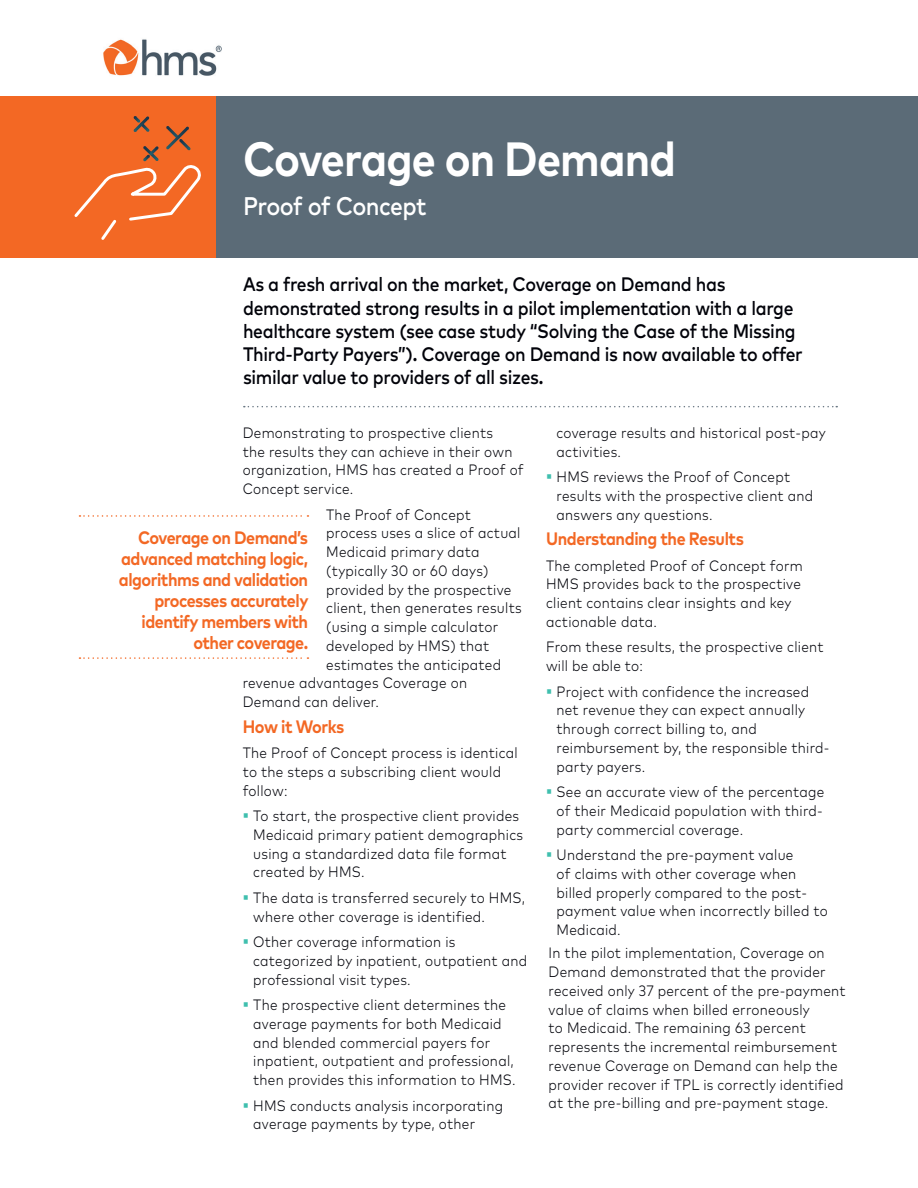
<style>
.page{position:relative;width:918px;height:1188px;background:#fff}
.page>*{position:absolute;margin:0;border:0;box-sizing:border-box;transform-origin:0 0}
.t1{font:700 48px "Mark Pro";letter-spacing:-.02em;color:#fff;scale:.9 1}
.t2{font:500 25.5px "Mark Pro";letter-spacing:-.03em;color:#fff;scale:.9 1}
.t3{font:500 19.5px/23.2px "Mark Pro";letter-spacing:-.02em;color:#010209;scale:.9 1}
.t4{font:700 18px/21px "Mark Pro";letter-spacing:-.03em;color:#f36824;text-align:right;scale:.9 1}
.t5{font:300 15px/18.8px "Mark OT";letter-spacing:.02em;color:#010209;scale:.9 1}
</style>
<div class="page">
<div style="left:216px;top:96px;width:702px;height:162px;background:#5b6b77"></div>
<svg style="left:244px;top:406px;width:593px;height:1px"></svg>
<img style="left:103px;top:39px;width:119px;height:37px">
<svg style="left:79px;top:515px;width:229px;height:2px"></svg>
<svg style="left:79px;top:657px;width:229px;height:2px"></svg>
<div style="left:0;top:96px;width:216px;height:162px;background:#f36824"></div>
<svg style="left:74px;top:116px;width:127px;height:124px"></svg>
<h1 class="t1" style="left:243px;top:123px;width:483px">Coverage on Demand</h1>
<h2 class="t2" style="left:243px;top:187px;width:205px">Proof of Concept</h2>
<p class="t3" style="left:243px;top:271px;width:623px">As a fresh arrival on the market, Coverage on Demand has demonstrated strong results in a pilot implementation with a large healthcare system (see case study “Solving the Case of the Missing Third-Party Payers”). Coverage on Demand is now available to offer similar value to providers of all sizes.</p>
<p class="t5" style="left:243px;top:423px;width:314px">Demonstrating to prospective clients<br>the results they can achieve in their own organization, HMS has created a Proof of Concept service.</p>
<p class="t5" style="left:326px;top:505px;width:162px">The Proof of Concept</p>
<p class="t5" style="left:326px;top:524px;width:217px">process uses a slice of actual</p>
<p class="t5" style="left:326px;top:542px;width:172px">Medicaid primary data</p>
<p class="t5" style="left:326px;top:561px;width:182px">(typically 30 or 60 days)</p>
<p class="t5" style="left:326px;top:580px;width:207px">provided by the prospective</p>
<p class="t5" style="left:326px;top:599px;width:219px">client, then generates results</p>
<p class="t5" style="left:326px;top:617px;width:193px">(using a simple calculator</p>
<p class="t5" style="left:326px;top:636px;width:183px">developed by HMS) that</p>
<p class="t5" style="left:326px;top:655px;width:196px">estimates the anticipated</p>
<p class="t5" style="left:243px;top:674px;width:251px">revenue advantages Coverage on</p>
<p class="t5" style="left:243px;top:692px;width:153px">Demand can deliver.</p>
<p class="t4" style="left:243px;top:714px;width:114px">How it Works</p>
<p class="t5" style="left:243px;top:743px;width:307px">The Proof of Concept process is identical to the steps a subscribing client would follow:</p>
<p class="t5" style="left:253px;top:806px;width:301px">To start, the prospective client provides Medicaid primary patient demographics using a standardized data file format created by HMS.</p>
<p class="t5" style="left:253px;top:888px;width:304px">The data is transferred securely to HMS, where other coverage is identified.</p>
<p class="t5" style="left:253px;top:932px;width:306px">Other coverage information is categorized by inpatient, outpatient and professional visit types.</p>
<p class="t5" style="left:253px;top:995px;width:293px">The prospective client determines the average payments for both Medicaid and blended commercial payers for inpatient, outpatient and professional, then provides this information to HMS.</p>
<p class="t5" style="left:253px;top:1096px;width:279px">HMS conducts analysis incorporating average payments by type, other</p>
<p class="t5" style="left:557px;top:423px;width:301px">coverage results and historical post-pay activities.</p>
<p class="t5" style="left:557px;top:467px;width:287px">HMS reviews the Proof of Concept results with the prospective client and answers any questions.</p>
<p class="t4" style="left:546px;top:527px;width:221px">Understanding the Results</p>
<p class="t5" style="left:546px;top:556px;width:287px">The completed Proof of Concept form<br>HMS provides back to the prospective client contains clear insights and key actionable data.</p>
<p class="t5" style="left:546px;top:638px;width:310px">From these results, the prospective client will be able to:</p>
<p class="t5" style="left:557px;top:682px;width:305px">Project with confidence the increased net revenue they can expect annually through correct billing to, and reimbursement by, the responsible third&shy;party payers.</p>
<p class="t5" style="left:557px;top:782px;width:299px;text-align:justify">See an accurate view of the percentage of their Medicaid population with third&shy;party commercial coverage.</p>
<p class="t5" style="left:557px;top:845px;width:303px">Understand the pre-payment value<br>of claims with other coverage when billed properly compared to the post&shy;payment value when incorrectly billed to<br>Medicaid.</p>
<p class="t4" style="left:119px;top:525px;width:212px">Coverage on Demand’s advanced matching logic, algorithms and validation processes accurately identify members with other coverage.</p>
<p class="t5" style="left:549px;top:944px;width:331px">In the pilot implementation, Coverage on Demand demonstrated that the provider received only 37 percent of the pre-payment value of claims when billed erroneously<br>to Medicaid. The remaining 63 percent represents the incremental reimbursement revenue Coverage on Demand can help the provider recover if TPL is correctly identified at the pre-billing and pre-payment stage.</p>
</div>
